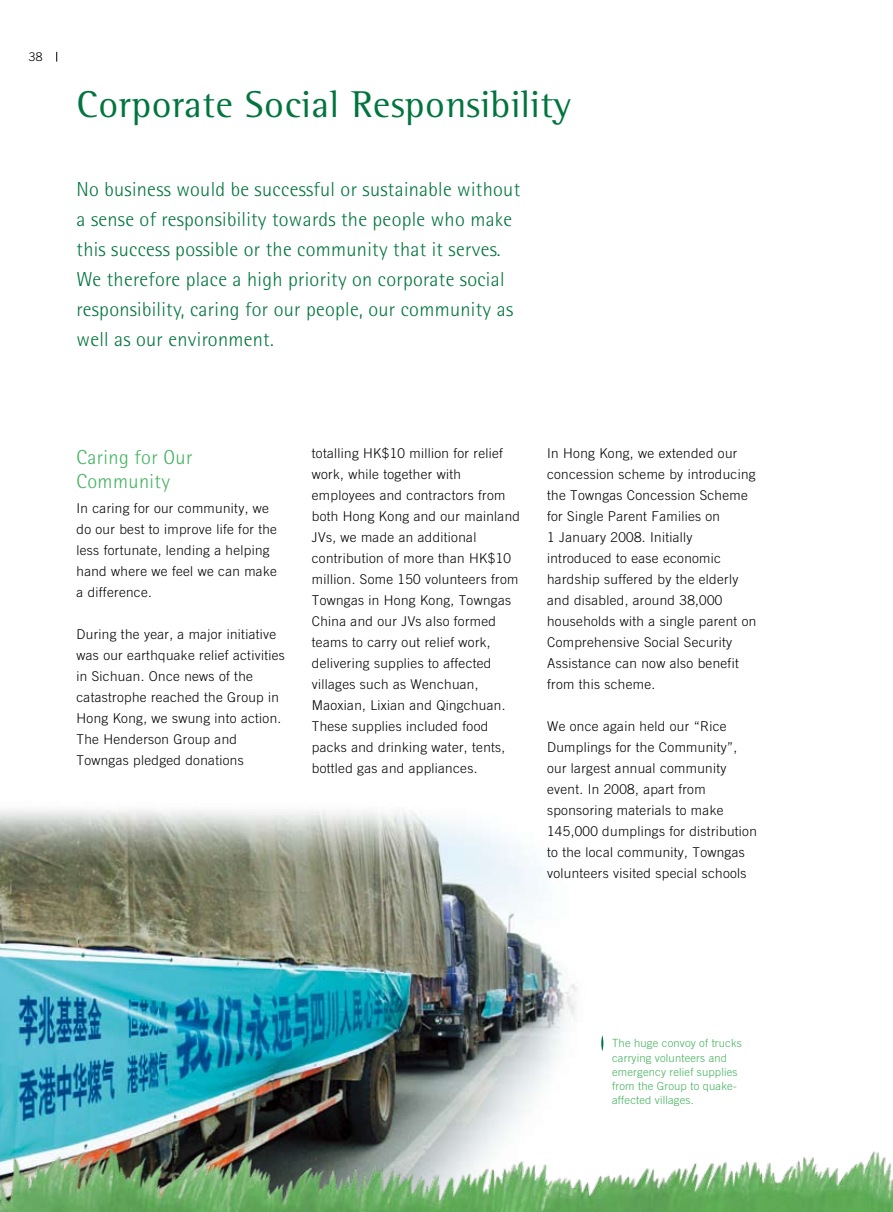
<style>
.page{position:relative;width:893px;height:1212px;background:#fff}
.page>*{position:absolute;margin:0;border:0;box-sizing:border-box;transform-origin:0 0}
.t1{font:38.25px "Rotis Semi Serif";letter-spacing:.015em;color:#00753e}
.t2{font:300 20.25px/30px "Rotis Semi Sans";letter-spacing:.015em;color:#00753e}
.t3{font:300 20.25px/24px "Rotis Semi Sans";letter-spacing:.02em;color:#42b25d}
.t4{font:300 13.5px/21px "Trade Gothic";letter-spacing:.025em;color:#000}
.t5{font:300 12px "Trade Gothic";color:#000}
.t6{font:300 11.25px/14.2px "Trade Gothic";letter-spacing:.015em;color:#42b25d}
</style>
<div class="page">
<img style="left:0;top:810px;width:577px;height:330px">
<img style="left:0;top:1140px;width:893px;height:72px">
<svg style="left:601px;top:1035px;width:2px;height:16px"></svg>
<p class="t5" style="left:29px;top:50px;width:15px">38</p>
<h1 class="t1" style="left:77px;top:82px;width:496px">Corporate Social Responsibility</h1>
<p class="t2" style="left:77px;top:174px;width:445px">No business would be successful or sustainable without a sense of responsibility towards the people who make this success possible or the community that it serves.<br>We therefore place a high priority on corporate social responsibility, caring for our people, our community as well as our environment.</p>
<h2 class="t3" style="left:77px;top:445px;width:117px">Caring for Our<br>Community</h2>
<p class="t4" style="left:77px;top:497px;width:202px">In caring for our community, we do our best to improve life for the less fortunate, lending a helping hand where we feel we can make a difference.</p>
<p class="t4" style="left:77px;top:623px;width:210px">During the year, a major initiative was our earthquake relief activities in Sichuan. Once news of the catastrophe reached the Group in<br>Hong Kong, we swung into action.<br>The Henderson Group and<br>Towngas pledged donations</p>
<p class="t4" style="left:312px;top:443px;width:210px">totalling HK$10 million for relief work, while together with employees and contractors from both Hong Kong and our mainland<br>JVs, we made an additional contribution of more than HK$10 million. Some 150 volunteers from<br>Towngas in Hong Kong, Towngas<br>China and our JVs also formed teams to carry out relief work, delivering supplies to affected villages such as Wenchuan,<br>Maoxian, Lixian and Qingchuan.<br>These supplies included food packs and drinking water, tents, bottled gas and appliances.</p>
<p class="t4" style="left:547px;top:443px;width:211px">In Hong Kong, we extended our concession scheme by introducing the Towngas Concession Scheme for Single Parent Families on<br>1 January 2008. Initially introduced to ease economic hardship suffered by the elderly and disabled, around 38,000 households with a single parent on<br>Comprehensive Social Security<br>Assistance can now also benefit from this scheme.</p>
<p class="t4" style="left:547px;top:716px;width:211px">We once again held our “Rice<br>Dumplings for the Community”, our largest annual community event. In 2008, apart from sponsoring materials to make<br>145,000 dumplings for distribution to the local community, Towngas volunteers visited special schools</p>
<p class="t6" style="left:612px;top:1036px;width:131px">The huge convoy of trucks carrying volunteers and emergency relief supplies from the Group to quake&shy;affected villages.</p>
</div>
